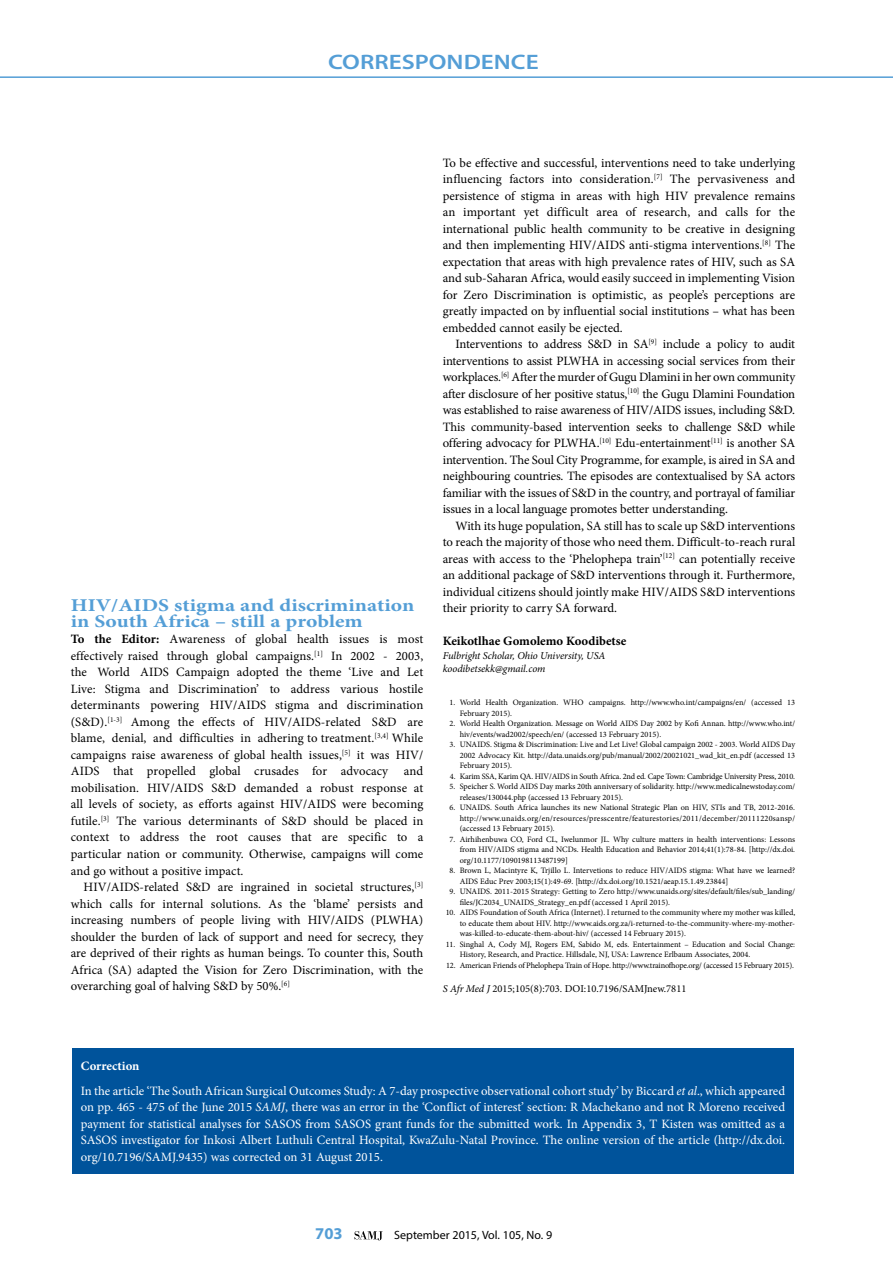
<style>
.page{position:relative;width:893px;height:1263px;background:#fff}
.page>*{position:absolute;margin:0;border:0;box-sizing:border-box;transform-origin:0 0}
.t1{font:600 21px "Myriad Pro";color:#549ed6;scale:1.2 1}
.t2{font:700 18px/16.5px "Minion Pro";color:#549ed6;scale:1.2 1}
.t3{font:700 16.5px "Myriad Pro";color:#549ed6}
.t4{font:12.75px/16.5px "Minion Pro";letter-spacing:-.005em;color:#000;text-align:justify}
.t5{font:12.75px/16.5px "Minion Pro";color:#fff}
.t6{font:700 12.75px "Minion Pro";color:#000}
.t7{font:12px "Myriad Pro";color:#000}
.t8{font:italic 10.5px/13.5px "Minion Pro";letter-spacing:-.005em;color:#000}
.t9{font:10.5px "Minion Pro";color:#000}
.t10{font:8.25px/10.5px "Minion Pro";color:#000}
.t11{font:8.25px "Minion Pro";letter-spacing:-.02em;color:#000}
.s1{font-weight:700}
.s2{font-style:italic}
</style>
<div class="page">
<hr style="left:0;top:76px;width:893px;height:2px;background:#549ed6">
<svg style="left:354px;top:1231px;width:29px;height:9px"></svg>
<div style="left:72px;top:1048px;width:722px;height:125px;background:#00539b"></div>
<h1 class="t1" style="left:328px;top:48px;width:177px">CORRESPONDENCE</h1>
<h2 class="t2" style="left:71px;top:596px;width:288px">HIV/AIDS stigma and discrimination in South Africa – still a problem</h2>
<p class="t4" style="left:71px;top:631px;width:354px"><span class="s1">To the Editor:</span> Awareness of global health issues is most effectively raised through global campaigns.<sup>[1]</sup> In 2002 - 2003, the World AIDS Campaign adopted the theme ‘Live and Let Live: Stigma and Discrimination’ to address various hostile determinants powering HIV/AIDS stigma and discrimination (S&amp;D).<sup>[1-3]</sup> Among the effects of HIV/AIDS-related S&amp;D are blame, denial, and difficulties in adhering to treatment.<sup>[3,4]</sup> While campaigns raise awareness of global health issues,<sup>[5]</sup> it was HIV/ AIDS that propelled global crusades for advocacy and mobilisation. HIV/AIDS S&amp;D demanded a robust response at all levels of society, as efforts against HIV/AIDS were becoming futile.<sup>[3]</sup> The various determinants of S&amp;D should be placed in context to address the root causes that are specific to a particular nation or community. Otherwise, campaigns will come and go without a positive impact.</p>
<p class="t4" style="left:71px;top:879px;width:354px;text-indent:13px">HIV/AIDS-related S&amp;D are ingrained in societal structures,<sup>[3] </sup>which calls for internal solutions. As the ‘blame’ persists and increasing numbers of people living with HIV/AIDS (PLWHA) shoulder the burden of lack of support and need for secrecy, they are deprived of their rights as human beings. To counter this, South Africa (SA) adapted the Vision for Zero Discrimination, with the overarching goal of halving S&amp;D by 50%.<sup>[6]</sup></p>
<p class="t4" style="left:443px;top:154px;width:354px">To be effective and successful, interventions need to take underlying influencing factors into consideration.<sup>[7]</sup> The pervasiveness and persistence of stigma in areas with high HIV prevalence remains an important yet difficult area of research, and calls for the international public health community to be creative in designing and then implementing HIV/AIDS anti-stigma interventions.<sup>[8]</sup> The expectation that areas with high prevalence rates of HIV, such as SA and sub-Saharan Africa, would easily succeed in implementing Vision for Zero Discrimination is optimistic, as people’s perceptions are greatly impacted on by influential social institutions – what has been embedded cannot easily be ejected.</p>
<p class="t4" style="left:443px;top:336px;width:354px;text-indent:13px">Interventions to address S&amp;D in SA<sup>[9]</sup> include a policy to audit interventions to assist PLWHA in accessing social services from their workplaces.<sup>[6]</sup> After the murder of Gugu Dlamini in her own community after disclosure of her positive status,<sup>[10]</sup> the Gugu Dlamini Foundation was established to raise awareness of HIV/AIDS issues, including S&amp;D.<br>This community-based intervention seeks to challenge S&amp;D while offering advocacy for PLWHA.<sup>[10]</sup> Edu-entertainment<sup>[11]</sup> is another SA intervention. The Soul City Programme, for example, is aired in SA and neighbouring countries. The episodes are contextualised by SA actors familiar with the issues of S&amp;D in the country, and portrayal of familiar issues in a local language promotes better understanding.</p>
<p class="t4" style="left:443px;top:517px;width:354px;text-indent:13px">With its huge population, SA still has to scale up S&amp;D interventions to reach the majority of those who need them. Difficult-to-reach rural areas with access to the ‘Phelophepa train’<sup>[12]</sup> can potentially receive an additional package of S&amp;D interventions through it. Furthermore, individual citizens should jointly make HIV/AIDS S&amp;D interventions their priority to carry SA forward.</p>
<p class="t6" style="left:443px;top:632px;width:185px">Keikotlhae Gomolemo Koodibetse</p>
<p class="t8" style="left:443px;top:648px;width:164px">Fulbright Scholar, Ohio University, USA koodibetsekk@gmail.com</p>
<p class="t10" style="left:460px;top:697px;width:337px;text-indent:-10px">1. World Health Organization. WHO campaigns. http://www.who.int/campaigns/en/ (accessed 13<br>February 2015).</p>
<p class="t10" style="left:460px;top:718px;width:337px;text-indent:-10px">2. World Health Organization. Message on World AIDS Day 2002 by Kofi Annan. http://www.who.int/ hiv/events/wad2002/speech/en/ (accessed 13 February 2015).</p>
<p class="t10" style="left:460px;top:739px;width:337px;text-align:justify;text-indent:-10px">3. UNAIDS. Stigma &amp; Discrimination: Live and Let Live! Global campaign 2002 - 2003. World AIDS Day 2002 Advocacy Kit. http://data.unaids.org/pub/manual/2002/20021021_wad_kit_en.pdf (accessed 13<br>February 2015).</p>
<p class="t11" style="left:450px;top:770px;width:346px">4. Karim SSA, Karim QA. HIV/AIDS in South Africa. 2nd ed. Cape Town: Cambridge University Press, 2010.</p>
<p class="t10" style="left:460px;top:781px;width:337px;text-indent:-10px">5. Speicher S. World AIDS Day marks 20th anniversary of solidarity. http://www.medicalnewstoday.com/ releases/130044.php (accessed 13 February 2015).</p>
<p class="t10" style="left:460px;top:802px;width:337px;text-align:justify;text-indent:-10px">6. UNAIDS. South Africa launches its new National Strategic Plan on HIV, STIs and TB, 2012-2016. http://www.unaids.org/en/resources/presscentre/featurestories/2011/december/20111220sansp/ (accessed 13 February 2015).</p>
<p class="t10" style="left:460px;top:834px;width:337px;text-align:justify;text-indent:-10px">7. Airhihenbuwa CO, Ford CL, Iwelunmor JL. Why culture matters in health interventions: Lessons from HIV/AIDS stigma and NCDs. Health Education and Behavior 2014;41(1):78-84. [http://dx.doi. org/10.1177/1090198113487199]</p>
<p class="t10" style="left:460px;top:865px;width:337px;text-indent:-10px">8. Brown L, Macintyre K, Trjillo L. Intervetions to reduce HIV/AIDS stigma: What have we learned?<br>AIDS Educ Prev 2003;15(1):49-69. [http://dx.doi.org/10.1521/aeap.15.1.49.23844]</p>
<p class="t10" style="left:460px;top:886px;width:337px;text-indent:-10px">9. UNAIDS. 2011-2015 Strategy: Getting to Zero http://www.unaids.org/sites/default/files/sub_landing/ files/JC2034_UNAIDS_Strategy_en.pdf (accessed 1 April 2015).</p>
<p class="t10" style="left:460px;top:907px;width:337px;text-align:justify;text-indent:-14px">10. AIDS Foundation of South Africa (Internet). I returned to the community where my mother was killed, to educate them about HIV. http://www.aids.org.za/i-returned-to-the-community-where-my-mother&shy;was-killed-to-educate-them-about-hiv/ (accessed 14 February 2015).</p>
<p class="t10" style="left:460px;top:939px;width:337px;text-indent:-14px">11. Singhal A, Cody MJ, Rogers EM, Sabido M, eds. Entertainment – Education and Social Change:<br>History, Research, and Practice. Hillsdale, NJ, USA: Lawrence Erlbaum Associates, 2004.</p>
<p class="t11" style="left:446px;top:959px;width:349px">12. American Friends of Phelophepa Train of Hope. http://www.trainofhope.org/ (accessed 15 February 2015).</p>
<p class="t9" style="left:443px;top:981px;width:245px"><span class="s2">S Afr Med J</span> 2015;105(8):703. DOI:10.7196/SAMJnew.7811</p>
<p class="t5" style="left:81px;top:1053px;width:706px;line-height:25px"><span class="s1">Correction<br></span>In the article ‘The South African Surgical Outcomes Study: A 7-day prospective observational cohort study’ by Biccard <span class="s2">et al</span>., which appeared</p>
<p class="t5" style="left:81px;top:1099px;width:706px;text-align:justify">on pp. 465 - 475 of the June 2015 <span class="s2">SAMJ</span>, there was an error in the ‘Conflict of interest’ section: R Machekano and not R Moreno received payment for statistical analyses for SASOS from SASOS grant funds for the submitted work. In Appendix 3, T Kisten was omitted as a SASOS investigator for Inkosi Albert Luthuli Central Hospital, KwaZulu-Natal Province. The online version of the article (http://dx.doi. org/10.7196/SAMJ.9435) was corrected on 31 August 2015.</p>
<p class="t3" style="left:315px;top:1223px;width:29px">703</p>
<p class="t7" style="left:394px;top:1228px;width:160px">September 2015, Vol. 105, No. 9</p>
</div>
